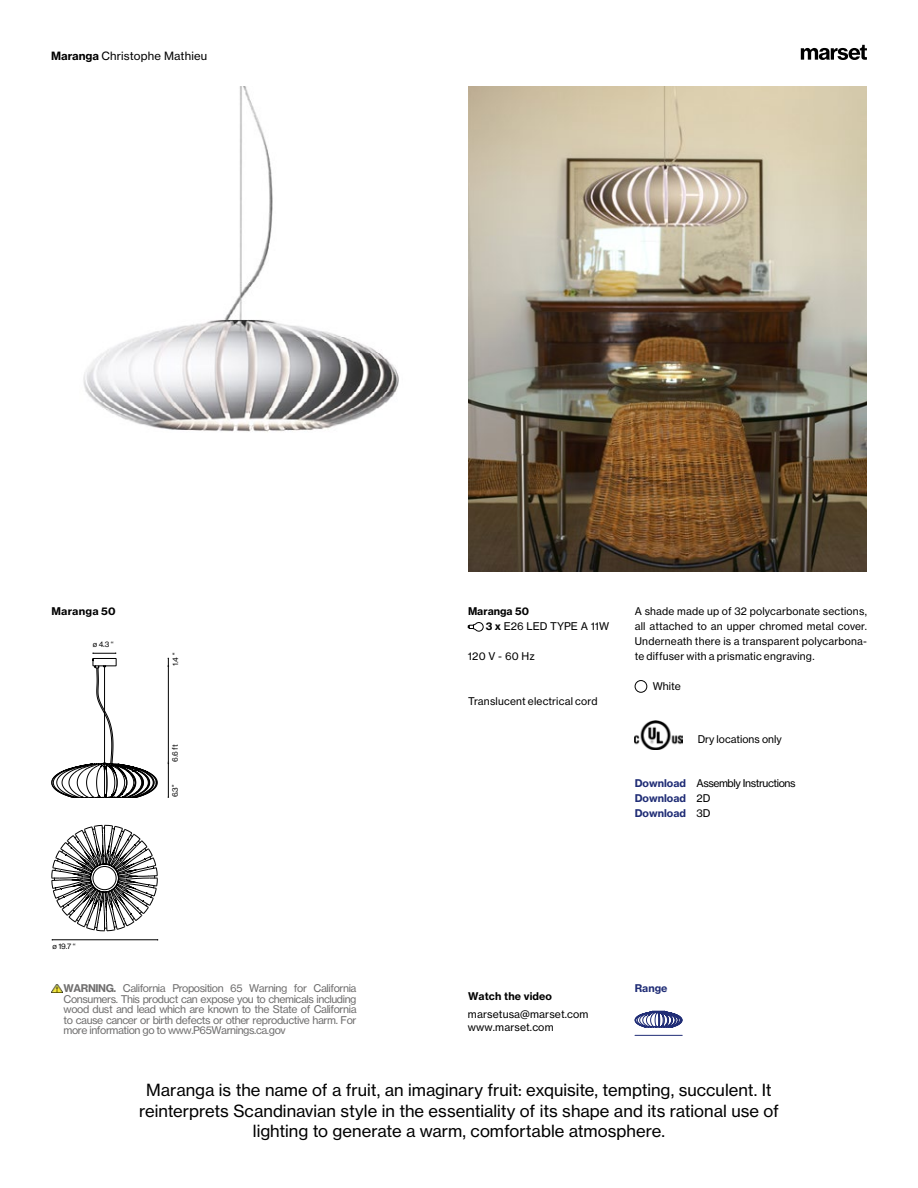
<style>
.page{position:relative;width:918px;height:1188px;background:#fff}
.page>*{position:absolute;margin:0;border:0;box-sizing:border-box;transform-origin:0 0}
.t1{font:16.5px/20.2px "N Haas Grotesk TX Pro 55 Rg";color:#000;text-align:center}
.t2{font:11.25px "N Haas Grotesk TX Pro 55 Rg";letter-spacing:.015em;color:#000}
.t3{font:10.5px/15px "N Haas Grotesk TX Pro 55 Rg";letter-spacing:.01em;color:#000;text-align:justify}
.t4{font:10.5px/10.5px "N Haas Grotesk TX Pro 55 Rg";letter-spacing:-.04em;color:#706f6f;text-align:justify}
.t5{font:10.5px "N Haas Grotesk TX Pro 75 Bd";letter-spacing:.01em;color:#000}
.t6{font:10.5px "N Haas Grotesk TX Pro 55 Rg";letter-spacing:-.04em;color:#000}
.t7{font:10.5px/15px "N Haas Grotesk TX Pro 75 Bd";color:#202d76}
.t8{font:7.5px "N Haas Grotesk TX Pro 55 Rg";color:#000}
.s1{font-family:"N Haas Grotesk TX Pro 75 Bd"}
.s2{font-family:"N Haas Grotesk TX Pro 75 Bd";color:#202d76}
.s3{font-family:"N Haas Grotesk TX Pro 55 Rg";color:#000}
</style>
<div class="page">
<div style="left:635px;top:680px;width:12px;height:13px;border:1px solid #000;border-radius:50%"></div>
<svg style="left:801px;top:45px;width:66px;height:15px"></svg>
<svg style="left:468px;top:622px;width:16px;height:10px"></svg>
<img style="left:83px;top:86px;width:316px;height:346px">
<img style="left:468px;top:86px;width:399px;height:485px">
<hr style="left:168px;top:764px;width:1px;height:33px;background:#000">
<hr style="left:52px;top:940px;width:106px;height:1px;background:#000">
<svg style="left:51px;top:653px;width:107px;height:278px"></svg>
<hr style="left:168px;top:666px;width:1px;height:96px;background:#000">
<hr style="left:635px;top:1035px;width:47px;height:1px;background:#202d76">
<svg style="left:635px;top:1011px;width:47px;height:16px"></svg>
<svg style="left:52px;top:984px;width:10px;height:9px"></svg>
<img style="left:635px;top:720px;width:48px;height:30px">
<p class="t2" style="left:51px;top:49px;width:158px"><span class="s1">Maranga</span> Christophe Mathieu</p>
<p class="t5" style="left:51px;top:605px;width:66px">Maranga 50</p>
<p class="t8" style="left:93px;top:640px;width:22px">ø 4.3 ‘‘</p>
<p class="t8" style="left:53px;top:941px;width:25px">ø 19.7 ‘‘</p>
<p class="t8" style="left:171px;top:666px;width:15px;rotate:-90deg">1.4 ‘‘</p>
<p class="t8" style="left:170px;top:762px;width:19px;rotate:-90deg">6.6 ft</p>
<p class="t8" style="left:170px;top:797px;width:15px;rotate:-90deg">6.3’’</p>
<p class="t4" style="left:64px;top:983px;width:294px"><span class="s1">WARNING.</span> California Proposition 65 Warning for California Consumers. This product can expose you to chemicals including wood dust and lead which are known to the State of California to cause cancer or birth defects or other reproductive harm. For more information go to www.P65Warnings.ca.gov</p>
<p class="t5" style="left:468px;top:605px;width:63px">Maranga 50</p>
<p class="t3" style="left:486px;top:619px;width:125px"><span class="s1">3 x</span> E26 LED TYPE A 11W</p>
<p class="t3" style="left:468px;top:649px;width:68px">120 V - 60 Hz</p>
<p class="t3" style="left:468px;top:694px;width:131px">Translucent electrical cord</p>
<p class="t3" style="left:635px;top:604px;width:234px">A shade made up of 32 polycarbonate sections, all attached to an upper chromed metal cover.<br>Underneath there is a transparent polycarbona&shy;te diffuser with a prismatic engraving.</p>
<p class="t3" style="left:653px;top:679px;width:30px">White</p>
<p class="t3" style="left:698px;top:732px;width:86px">Dry locations only</p>
<p class="t6" style="left:635px;top:777px;width:162px"><span class="s2">Download</span> Assembly Instructions</p>
<p class="t7" style="left:635px;top:791px;width:77px">Download <span class="s3">2D<br></span>Download <span class="s3">3D</span></p>
<p class="t5" style="left:468px;top:990px;width:86px">Watch the video</p>
<p class="t3" style="left:468px;top:1007px;width:122px;line-height:13.5px">marsetusa@marset.com www.marset.com</p>
<p class="t7" style="left:635px;top:981px;width:34px">Range</p>
<h1 class="t1" style="left:139px;top:1080px;width:641px">Maranga is the name of a fruit, an imaginary fruit: exquisite, tempting, succulent. It reinterprets Scandinavian style in the essentiality of its shape and its rational use of lighting to generate a warm, comfortable atmosphere.</h1>
</div>
